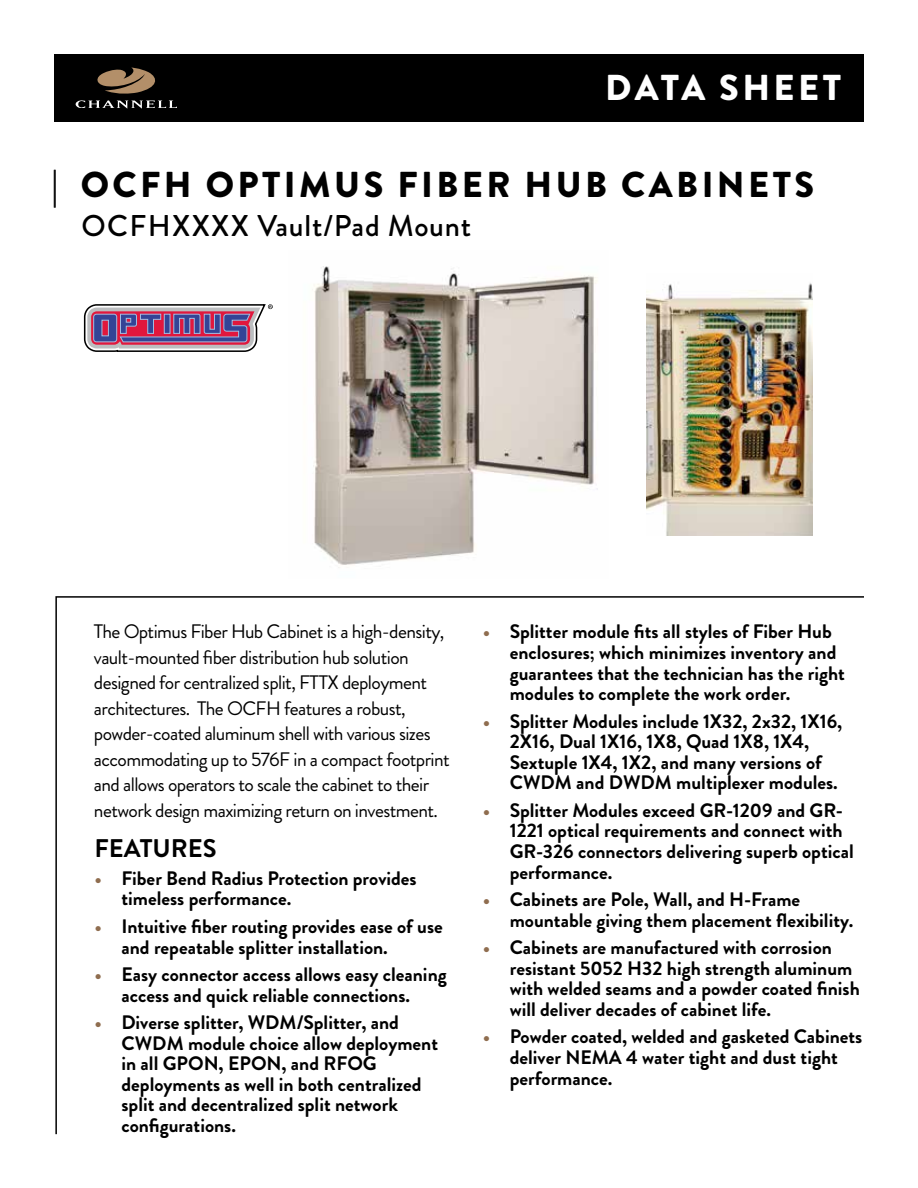
<style>
.page{position:relative;width:918px;height:1188px;background:#fff}
.page>*{position:absolute;margin:0;border:0;box-sizing:border-box;transform-origin:0 0}
.t1{font:900 36px "Brandon Grotesque";letter-spacing:.095em;color:#000}
.t2{font:900 36px "Brandon Grotesque";letter-spacing:.095em;color:#fff}
.t3{font:500 30px "Brandon Grotesque";letter-spacing:.025em;color:#000}
.t4{font:700 25.5px "Brandon Grotesque";color:#000}
.t5{font:700 19.5px/20.7px "Brandon Grotesque";color:#000}
.t6{font:19.5px/25.5px "Brandon Grotesque";letter-spacing:-.03em;color:#000}
.s1{color:#8f6d4f}
</style>
<div class="page">
<img style="left:647px;top:283px;width:165px;height:253px">
<img style="left:312px;top:266px;width:286px;height:302px">
<div style="left:54px;top:54px;width:810px;height:68px;background:#000"></div>
<svg style="left:75px;top:67px;width:102px;height:42px"></svg>
<svg style="left:55px;top:596px;width:809px;height:539px"></svg>
<svg style="left:83px;top:304px;width:190px;height:48px;background:#a07596"></svg>
<h1 class="t2" style="left:605px;top:62px;width:237px">DATA SHEET</h1>
<h1 class="t1" style="left:52px;top:159px;width:764px">| OCFH OPTIMUS FIBER HUB CABINETS</h1>
<h2 class="t3" style="left:81px;top:205px;width:391px">OCFHXXXX Vault/Pad Mount</h2>
<p class="t6" style="left:94px;top:619px;width:357px">The Optimus Fiber Hub Cabinet is a high-density, vault-mounted fiber distribution hub solution designed for centralized split, FTTX deployment architectures. The OCFH features a robust, powder-coated aluminum shell with various sizes accommodating up to 576F in a compact footprint and allows operators to scale the cabinet to their network design maximizing return on investment.</p>
<h3 class="t4" style="left:94px;top:831px;width:124px">FEATURES</h3>
<p class="t5" style="left:122px;top:868px;width:297px;text-indent:-27px"><span class="s1">•</span> Fiber Bend Radius Protection provides timeless performance.</p>
<p class="t5" style="left:122px;top:916px;width:323px;text-indent:-27px"><span class="s1">•</span> Intuitive fiber routing provides ease of use and repeatable splitter installation.</p>
<p class="t5" style="left:94px;top:964px;width:354px;text-align:center"><span class="s1">•</span> Easy connector access allows easy cleaning access and quick reliable connections.</p>
<p class="t5" style="left:122px;top:1012px;width:318px;text-indent:-27px"><span class="s1">•</span> Diverse splitter, WDM/Splitter, and CWDM module choice allow deployment in all GPON, EPON, and RFOG deployments as well in both centralized split and decentralized split network configurations.</p>
<p class="t5" style="left:510px;top:622px;width:337px;text-indent:-27px"><span class="s1">•</span> Splitter module fits all styles of Fiber Hub enclosures; which minimizes inventory and guarantees that the technician has the right modules to complete the work order.</p>
<p class="t5" style="left:510px;top:711px;width:334px;text-indent:-27px"><span class="s1">•</span> Splitter Modules include 1X32, 2x32, 1X16, 2X16, Dual 1X16, 1X8, Quad 1X8, 1X4, Sextuple 1X4, 1X2, and many versions of CWDM and DWDM multiplexer modules.</p>
<p class="t5" style="left:510px;top:800px;width:346px;text-indent:-27px"><span class="s1">•</span> Splitter Modules exceed GR-1209 and GR-1221 optical requirements and connect with GR-326 connectors delivering superb optical performance.</p>
<p class="t5" style="left:510px;top:889px;width:345px;text-indent:-27px"><span class="s1">•</span> Cabinets are Pole, Wall, and H-Frame mountable giving them placement flexibility.</p>
<p class="t5" style="left:510px;top:937px;width:352px;text-indent:-27px"><span class="s1">•</span> Cabinets are manufactured with corrosion resistant 5052 H32 high strength aluminum with welded seams and a powder coated finish will deliver decades of cabinet life.</p>
<p class="t5" style="left:510px;top:1027px;width:354px;text-indent:-27px"><span class="s1">•</span> Powder coated, welded and gasketed Cabinets deliver NEMA 4 water tight and dust tight performance.</p>
</div>
